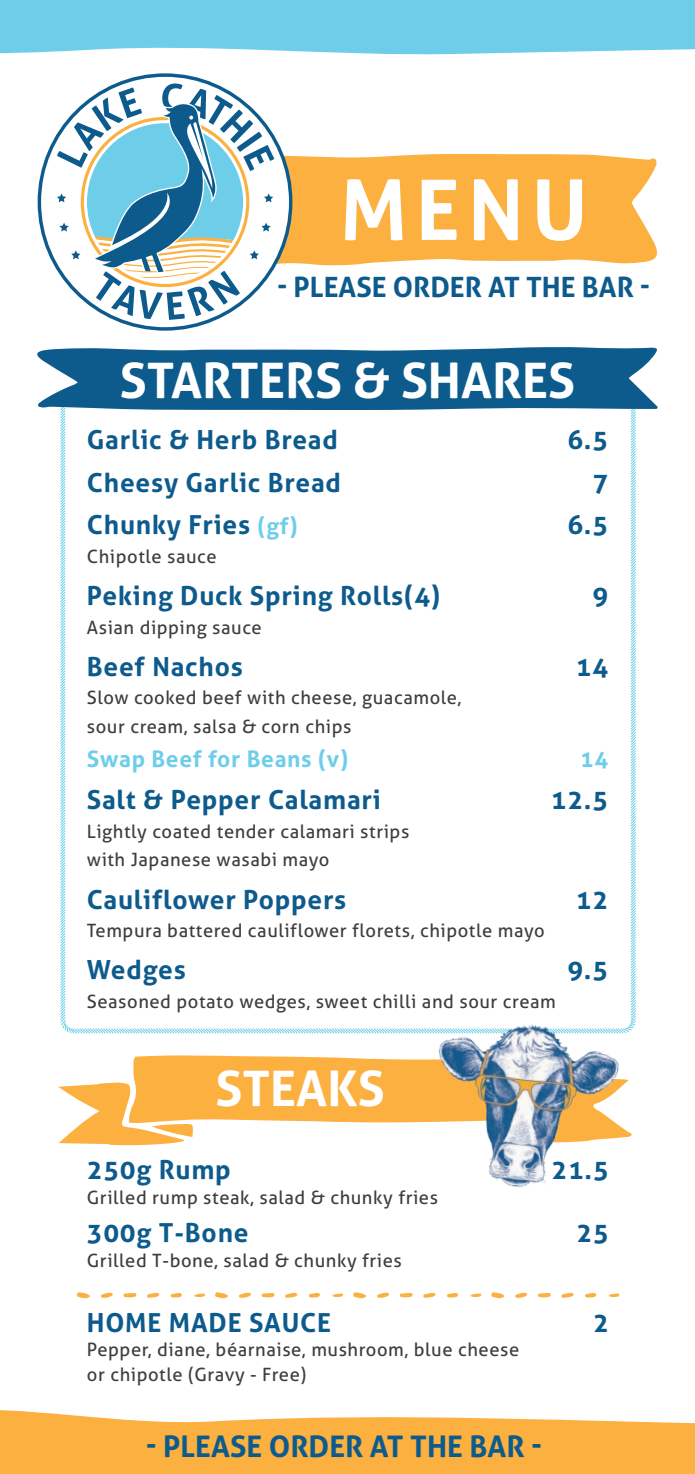
<style>
.page{position:relative;width:695px;height:1474px;background:#fff}
.page>*{position:absolute;margin:0;border:0;box-sizing:border-box;transform-origin:0 0}
.t1{font:700 83.65px "Aller";color:#fff}
.t2{font:700 49px "Aller";color:#fff}
.t3{font:700 29.75px "Aller";color:#0d5b8d}
.t4{font:700 28px "Aller";color:#0d5b8d}
.mains{font:700 26.25px "Aller";letter-spacing:.03em;color:#0d5b8d}
.meals{font:700 26.25px "Aller";letter-spacing:.03em;color:#0d5b8d}
.mains-2{font:700 22.75px "Aller";letter-spacing:.03em;color:#6eceea}
.mains-3{font:18.38px/28.5px "Aller";letter-spacing:.03em;color:#3e3e3f}
.meals-2{font:18.38px "Aller";letter-spacing:.03em;color:#3e3e3f}
.s1{font-size:22.75px;color:#6eceea}
</style>
<div class="page">
<div style="left:0;top:0;width:694px;height:1473px;background:#fbb03f"></div>
<div style="left:0;top:0;width:694px;height:27px;background:#6eceea"></div>
<div style="left:0;top:27px;width:694px;height:1397px;background:#fff"></div>
<svg style="left:292px;top:154px;width:367px;height:112px"></svg>
<div style="left:59px;top:410px;width:578px;height:624px;background:#fff"></div>
<svg style="left:33px;top:347px;width:625px;height:63px"></svg>
<svg style="left:58px;top:1055px;width:573px;height:90px"></svg>
<svg style="left:38px;top:73px;width:254px;height:258px;fill:#fff"></svg>
<svg style="left:57px;top:83px;width:217px;height:237px"></svg>
<svg style="left:77px;top:1291px;width:13px;height:8px"></svg>
<svg style="left:170px;top:1292px;width:12px;height:5px"></svg>
<svg style="left:147px;top:1292px;width:12px;height:5px"></svg>
<svg style="left:123px;top:1292px;width:13px;height:5px"></svg>
<svg style="left:101px;top:1292px;width:12px;height:6px"></svg>
<svg style="left:194px;top:1293px;width:11px;height:4px"></svg>
<svg style="left:215px;top:1291px;width:13px;height:8px"></svg>
<svg style="left:308px;top:1292px;width:12px;height:5px"></svg>
<svg style="left:285px;top:1292px;width:12px;height:5px"></svg>
<svg style="left:261px;top:1292px;width:13px;height:5px"></svg>
<svg style="left:239px;top:1292px;width:12px;height:6px"></svg>
<svg style="left:332px;top:1293px;width:11px;height:4px"></svg>
<svg style="left:353px;top:1291px;width:13px;height:8px"></svg>
<svg style="left:446px;top:1292px;width:12px;height:5px"></svg>
<svg style="left:423px;top:1292px;width:12px;height:5px"></svg>
<svg style="left:400px;top:1292px;width:12px;height:5px"></svg>
<svg style="left:377px;top:1292px;width:12px;height:6px"></svg>
<svg style="left:470px;top:1293px;width:11px;height:4px"></svg>
<svg style="left:491px;top:1291px;width:13px;height:8px"></svg>
<svg style="left:585px;top:1292px;width:11px;height:5px"></svg>
<svg style="left:561px;top:1292px;width:12px;height:5px"></svg>
<svg style="left:538px;top:1292px;width:12px;height:5px"></svg>
<svg style="left:515px;top:1292px;width:12px;height:6px"></svg>
<svg style="left:608px;top:1293px;width:11px;height:4px"></svg>
<img style="left:419px;top:1012px;width:209px;height:190px">
<p class="t1" style="left:340px;top:158px;width:249px">MENU</p>
<p class="t4" style="left:277px;top:270px;width:375px">- PLEASE ORDER AT THE BAR -</p>
<p class="t2" style="left:120px;top:350px;width:457px">STARTERS &amp; SHARES</p>
<p class="meals" style="left:87px;top:423px;width:252px">Garlic &amp; Herb Bread</p>
<p class="meals" style="left:567px;top:423px;width:42px">6.5</p>
<p class="meals" style="left:87px;top:466px;width:255px">Cheesy Garlic Bread</p>
<p class="meals" style="left:592px;top:466px;width:17px">7</p>
<p class="meals" style="left:87px;top:508px;width:212px">Chunky Fries <span class="s1">(gf)</span></p>
<p class="meals" style="left:567px;top:508px;width:42px">6.5</p>
<p class="meals-2" style="left:87px;top:545px;width:131px">Chipotle sauce</p>
<p class="meals" style="left:87px;top:579px;width:355px">Peking Duck Spring Rolls(4)</p>
<p class="meals" style="left:592px;top:579px;width:17px">9</p>
<p class="meals-2" style="left:87px;top:616px;width:176px">Asian dipping sauce</p>
<p class="mains" style="left:87px;top:650px;width:157px">Beef Nachos</p>
<p class="mains" style="left:575px;top:650px;width:34px">14</p>
<p class="mains-3" style="left:87px;top:683px;width:376px">Slow cooked beef with cheese, guacamole, sour cream, salsa &amp; corn chips</p>
<p class="mains-2" style="left:87px;top:744px;width:263px">Swap Beef for Beans (v)</p>
<p class="mains-2" style="left:580px;top:744px;width:29px">14</p>
<p class="mains" style="left:87px;top:783px;width:295px">Salt &amp; Pepper Calamari</p>
<p class="mains" style="left:550px;top:783px;width:59px">12.5</p>
<p class="mains-3" style="left:87px;top:816px;width:324px">Lightly coated tender calamari strips with Japanese wasabi mayo</p>
<p class="mains" style="left:87px;top:883px;width:261px">Cauliflower Poppers</p>
<p class="mains" style="left:575px;top:883px;width:34px">12</p>
<p class="mains-3" style="left:87px;top:916px;width:459px">Tempura battered cauliflower florets, chipotle mayo</p>
<p class="mains" style="left:87px;top:953px;width:100px">Wedges</p>
<p class="mains" style="left:567px;top:953px;width:42px">9.5</p>
<p class="mains-3" style="left:87px;top:987px;width:470px">Seasoned potato wedges, sweet chilli and sour cream</p>
<p class="t2" style="left:215px;top:1058px;width:171px">STEAKS</p>
<p class="mains" style="left:87px;top:1153px;width:145px">250g Rump</p>
<p class="mains" style="left:551px;top:1153px;width:59px">21.5</p>
<p class="mains-3" style="left:87px;top:1183px;width:352px">Grilled rump steak, salad &amp; chunky fries</p>
<p class="mains" style="left:87px;top:1216px;width:163px">300g T-Bone</p>
<p class="mains" style="left:576px;top:1216px;width:34px">25</p>
<p class="mains-3" style="left:87px;top:1246px;width:316px">Grilled T-bone, salad &amp; chunky fries</p>
<p class="mains" style="left:87px;top:1306px;width:246px">HOME MADE SAUCE</p>
<p class="mains" style="left:593px;top:1306px;width:17px">2</p>
<p class="mains-3" style="left:87px;top:1337px;width:434px;line-height:24.5px">Pepper, diane, béarnaise, mushroom, blue cheese or chipotle (Gravy - Free)</p>
<p class="t3" style="left:146px;top:1427px;width:398px">- PLEASE ORDER AT THE BAR -</p>
</div>
